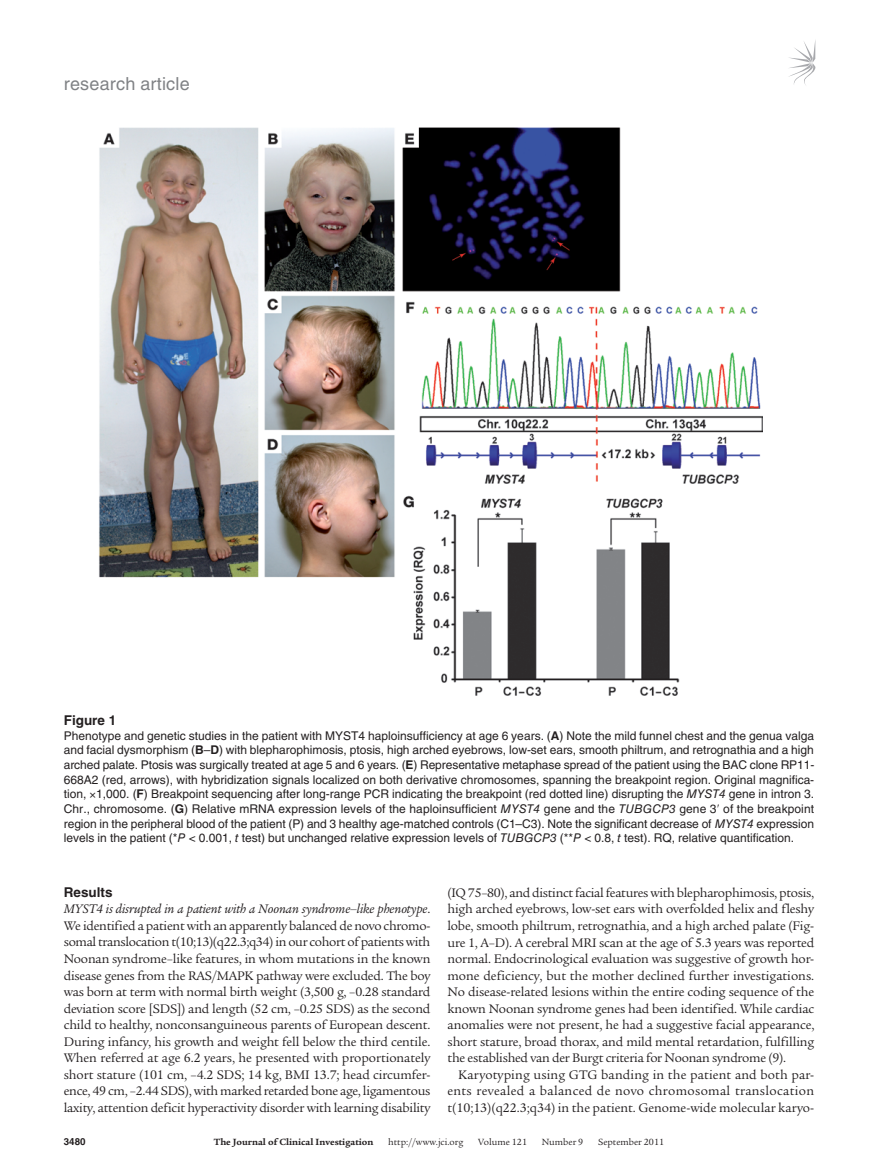
<style>
.page{position:relative;width:878px;height:1175px;background:#fff}
.page>*{position:absolute;margin:0;border:0;box-sizing:border-box;transform-origin:0 0}
.t1{font:18px "Helvetica LT Std";letter-spacing:.01em;color:#808285}
.t2{font:13.5px/16.5px "Legacy Serif Std";letter-spacing:-.02em;color:#231f20;text-align:justify}
.t3{font:700 13.5px "Helvetica LT Std";color:#231f20}
.t4{font:12px/14.5px "Helvetica LT Std";color:#231f20;text-align:justify}
.t5{font:9.75px "Legacy Serif Std";color:#231f20}
.t6{font:700 9.75px "Legacy Serif Std";color:#231f20}
.t7{font:700 9.75px "Helvetica LT Std";color:#231f20}
.s1{font-weight:700}
.s2{font-style:italic}
</style>
<div class="page">
<svg style="left:789px;top:42px;width:26px;height:43px"></svg>
<img style="left:99px;top:127px;width:663px;height:568px">
<h1 class="t1" style="left:64px;top:73px;width:127px">research article</h1>
<p class="t3" style="left:64px;top:712px;width:54px">Figure 1</p>
<p class="t4" style="left:64px;top:728px;width:752px">Phenotype and genetic studies in the patient with MYST4 haploinsufficiency at age 6 years. (<span class="s1">A</span>) Note the mild funnel chest and the genua valga and facial dysmorphism (<span class="s1">B</span>–<span class="s1">D</span>) with blepharophimosis, ptosis, high arched eyebrows, low-set ears, smooth philtrum, and retrognathia and a high arched palate. Ptosis was surgically treated at age 5 and 6 years. (<span class="s1">E</span>) Representative metaphase spread of the patient using the BAC clone RP11- 668A2 (red, arrows), with hybridization signals localized on both derivative chromosomes, spanning the breakpoint region. Original magnifica&shy;tion, 1,000. (<span class="s1">F</span>) Breakpoint sequencing after long-range PCR indicating the breakpoint (red dotted line) disrupting the <span class="s2">MYST4</span> gene in intron 3.<br>Chr., chromosome. (<span class="s1">G</span>) Relative mRNA expression levels of the haploinsufficient <span class="s2">MYST4</span> gene and the <span class="s2">TUBGCP3</span> gene 3 of the breakpoint region in the peripheral blood of the patient (P) and 3 healthy age-matched controls (C1–C3). Note the significant decrease of <span class="s2">MYST4</span> expression levels in the patient (*<span class="s2">P</span> &lt; 0.001, <span class="s2">t</span> test) but unchanged relative expression levels of <span class="s2">TUBGCP3</span> (**<span class="s2">P</span> &lt; 0.8, <span class="s2">t</span> test). RQ, relative quantification.</p>
<p class="t3" style="left:64px;top:884px;width:50px">Results</p>
<p class="t2" style="left:64px;top:901px;width:368px"><span class="s2">MYST4 is disrupted in a patient with a Noonan syndrome–like phenotype</span>.<br>We identified a patient with an apparently balanced de novo chromo&shy;somal translocation t(10;13)(q22.3;q34) in our cohort ofpatients with Noonan syndrome–like features, in whom mutations in the known disease genes from the RAS/MAPK pathway were excluded. The boy was born at term with normal birth weight (3,500 g, –0.28 standard deviation score [SDS]) and length (52 cm, –0.25 SDS) as the second child to healthy, nonconsanguineous parents of European descent.<br>During infancy, his growth and weight fell below the third centile.<br>When referred at age 6.2 years, he presented with proportionately short stature (101 cm, –4.2 SDS; 14 kg, BMI 13.7; head circumfer&shy;ence, 49 cm, –2.44 SDS), with marked retarded bone age, ligamentous laxity, attention deficit hyperactivity disorder with learning disability</p>
<p class="t2" style="left:447px;top:884px;width:368px">(IQ 75–80), and distinct facial features with blepharophimosis, ptosis, high arched eyebrows, low-set ears with overfolded helix and fleshy lobe, smooth philtrum, retrognathia, and a high arched palate (Fig&shy;ure 1, A–D). A cerebral MRI scan at the age of 5.3 years was reported normal. Endocrinological evaluation was suggestive of growth hor&shy;mone deficiency, but the mother declined further investigations.<br>No disease-related lesions within the entire coding sequence of the known Noonan syndrome genes had been identified. While cardiac anomalies were not present, he had a suggestive facial appearance, short stature, broad thorax, and mild mental retardation, fulfilling the established van der Burgt criteria for Noonan syndrome (9).</p>
<p class="t2" style="left:447px;top:1066px;width:368px;text-indent:11px">Karyotyping using GTG banding in the patient and both par&shy;ents revealed a balanced de novo chromosomal translocation t(10;13)(q22.3;q34) in the patient. Genome-wide molecular karyo-</p>
<p class="t7" style="left:64px;top:1135px;width:23px">3480</p>
<p class="t6" style="left:214px;top:1135px;width:161px">The Journal of Clinical Investigation</p>
<p class="t5" style="left:388px;top:1136px;width:77px">http://www.jci.org</p>
<p class="t5" style="left:478px;top:1136px;width:50px">Volume 121</p>
<p class="t5" style="left:542px;top:1136px;width:43px">Number 9</p>
<p class="t5" style="left:598px;top:1136px;width:68px">September 2011</p>
</div>
